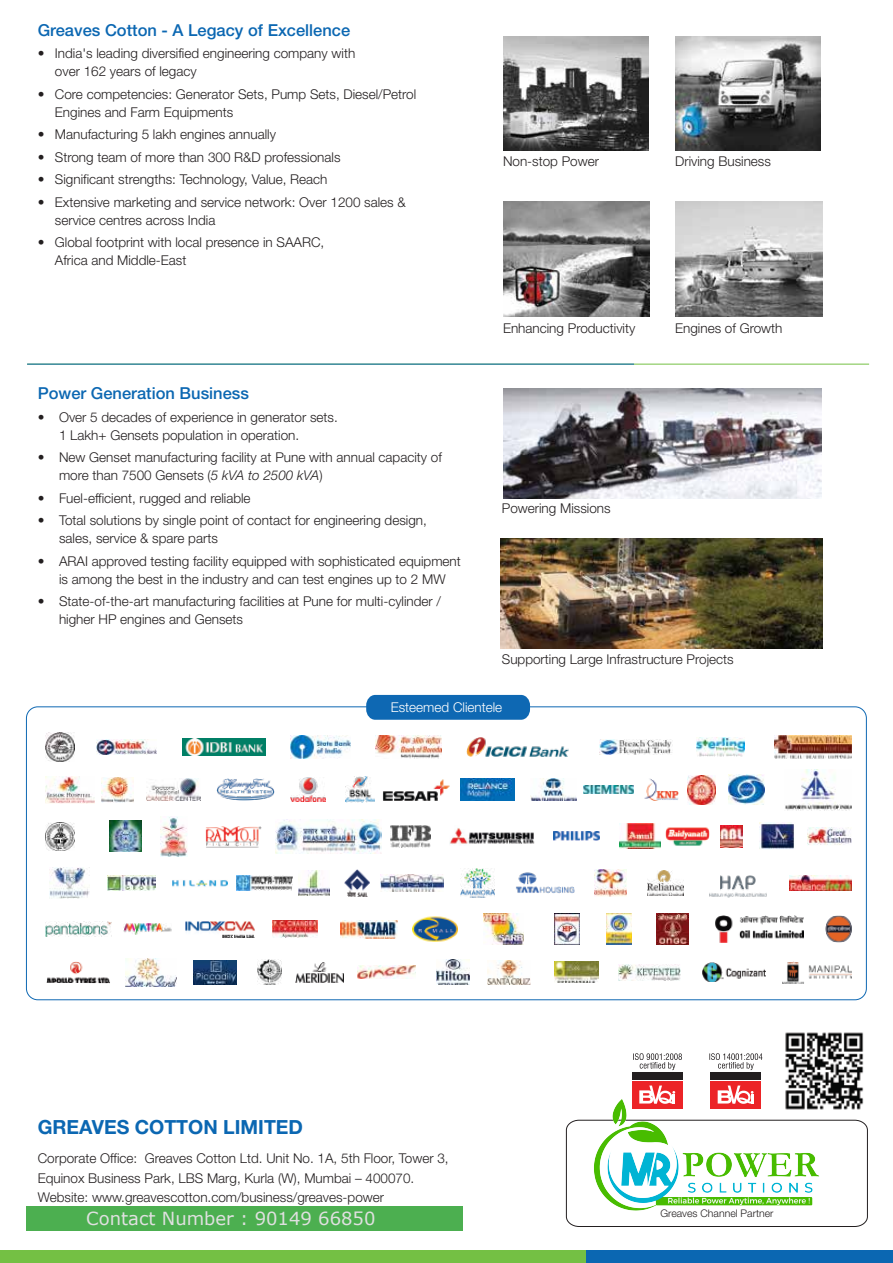
<style>
.page{position:relative;width:893px;height:1263px;background:#fff}
.page>*{position:absolute;margin:0;border:0;box-sizing:border-box;transform-origin:0 0}
.t1{font:19.5px "Helvetica Neue LT 75 Bd";color:#0b67b2}
.t2{font:500 16.5px "Helvetica Neue";color:#0b67b2}
.t3{font:300 13.5px/18px "Helvetica Neue";color:#231f20}
.t4{font:300 13.5px "Helvetica Neue";color:#fff}
.t5{font:300 10.5px "Helvetica Neue";color:#231f20}
.s1{font-family:"Helvetica Neue LT Pro";font-style:italic}
</style>
<div class="page">
<svg style="left:709px;top:1053px;width:53px;height:17px"></svg>
<div style="left:710px;top:1081px;width:51px;height:27px;background:#ec2427"></div>
<div style="left:710px;top:1072px;width:51px;height:8px;background:#231f20"></div>
<svg style="left:633px;top:1053px;width:49px;height:17px"></svg>
<div style="left:632px;top:1081px;width:50px;height:27px;background:#ec2427"></div>
<div style="left:632px;top:1072px;width:50px;height:8px;background:#231f20"></div>
<svg style="left:639px;top:1085px;width:36px;height:13px"></svg>
<svg style="left:718px;top:1085px;width:35px;height:13px"></svg>
<svg style="left:566px;top:1119px;width:302px;height:108px"></svg>
<img style="left:785px;top:1032px;width:79px;height:78px">
<div style="left:366px;top:695px;width:164px;height:25px;background:#0e68b3"></div>
<img style="left:96px;top:739px;width:60px;height:16px">
<img style="left:376px;top:736px;width:66px;height:22px">
<img style="left:182px;top:738px;width:84px;height:18px">
<img style="left:291px;top:735px;width:60px;height:24px">
<img style="left:45px;top:732px;width:30px;height:30px">
<img style="left:466px;top:738px;width:102px;height:18px">
<img style="left:599px;top:739px;width:73px;height:16px">
<img style="left:774px;top:736px;width:78px;height:22px">
<img style="left:697px;top:737px;width:47px;height:19px">
<img style="left:236px;top:876px;width:56px;height:14px">
<img style="left:172px;top:880px;width:55px;height:7px">
<img style="left:721px;top:825px;width:22px;height:22px">
<img style="left:759px;top:823px;width:35px;height:26px">
<img style="left:808px;top:827px;width:44px;height:18px">
<img style="left:49px;top:867px;width:41px;height:31px">
<img style="left:108px;top:875px;width:48px;height:16px">
<img style="left:460px;top:779px;width:55px;height:22px">
<img style="left:530px;top:779px;width:47px;height:22px">
<img style="left:383px;top:779px;width:66px;height:21px">
<img style="left:783px;top:961px;width:69px;height:22px">
<img style="left:583px;top:786px;width:50px;height:8px">
<img style="left:620px;top:824px;width:40px;height:25px">
<img style="left:483px;top:913px;width:40px;height:31px">
<img style="left:555px;top:913px;width:24px;height:32px">
<img style="left:606px;top:913px;width:25px;height:32px">
<img style="left:657px;top:913px;width:31px;height:32px">
<img style="left:715px;top:915px;width:88px;height:27px">
<img style="left:47px;top:961px;width:63px;height:22px">
<img style="left:185px;top:921px;width:70px;height:17px">
<img style="left:340px;top:920px;width:57px;height:18px">
<img style="left:412px;top:916px;width:45px;height:26px">
<img style="left:45px;top:921px;width:66px;height:16px">
<img style="left:273px;top:921px;width:45px;height:16px">
<img style="left:436px;top:960px;width:33px;height:25px">
<img style="left:295px;top:962px;width:48px;height:20px">
<img style="left:357px;top:966px;width:59px;height:13px">
<img style="left:487px;top:960px;width:43px;height:24px">
<img style="left:618px;top:964px;width:63px;height:16px">
<img style="left:703px;top:963px;width:62px;height:19px">
<img style="left:258px;top:960px;width:24px;height:25px">
<img style="left:126px;top:958px;width:50px;height:28px">
<img style="left:194px;top:960px;width:42px;height:24px">
<img style="left:449px;top:828px;width:86px;height:16px">
<img style="left:391px;top:825px;width:40px;height:22px">
<img style="left:825px;top:916px;width:27px;height:26px">
<img style="left:790px;top:876px;width:62px;height:14px">
<img style="left:275px;top:819px;width:106px;height:34px">
<img style="left:554px;top:832px;width:45px;height:9px">
<img style="left:123px;top:924px;width:48px;height:10px">
<img style="left:555px;top:962px;width:44px;height:21px">
<img style="left:45px;top:776px;width:49px;height:27px">
<img style="left:147px;top:779px;width:53px;height:22px">
<img style="left:217px;top:779px;width:57px;height:22px">
<img style="left:102px;top:777px;width:31px;height:25px">
<img style="left:290px;top:778px;width:35px;height:24px">
<img style="left:346px;top:777px;width:28px;height:26px">
<img style="left:516px;top:872px;width:58px;height:22px">
<img style="left:687px;top:775px;width:29px;height:29px">
<img style="left:729px;top:775px;width:35px;height:30px">
<img style="left:785px;top:769px;width:67px;height:41px">
<img style="left:45px;top:822px;width:30px;height:28px">
<img style="left:109px;top:820px;width:33px;height:32px">
<img style="left:161px;top:816px;width:27px;height:40px">
<img style="left:645px;top:779px;width:33px;height:22px">
<img style="left:205px;top:826px;width:56px;height:21px">
<img style="left:345px;top:870px;width:25px;height:26px">
<img style="left:299px;top:870px;width:31px;height:26px">
<img style="left:380px;top:874px;width:64px;height:18px">
<img style="left:460px;top:869px;width:35px;height:28px">
<img style="left:647px;top:870px;width:37px;height:25px">
<img style="left:594px;top:869px;width:33px;height:27px">
<img style="left:666px;top:827px;width:43px;height:19px">
<img style="left:709px;top:875px;width:58px;height:23px">
<hr style="left:27px;top:364px;width:842px;height:1px;background:#75c044">
<hr style="left:27px;top:364px;width:607px;height:1px;background:#1067b2">
<img style="left:503px;top:36px;width:145px;height:115px">
<img style="left:503px;top:202px;width:146px;height:115px">
<img style="left:675px;top:202px;width:147px;height:115px">
<img style="left:675px;top:36px;width:145px;height:115px">
<img style="left:501px;top:538px;width:321px;height:110px">
<img style="left:503px;top:388px;width:318px;height:110px">
<div style="left:0;top:1250px;width:586px;height:13px;background:#74c044"></div>
<div style="left:586px;top:1250px;width:307px;height:13px;background:#0b67b2"></div>
<img style="left:581px;top:1098px;width:250px;height:115px">
<svg style="left:26px;top:1206px;width:437px;height:24px;background:#5bb45e"></svg>
<p class="t2" style="left:38px;top:20px;width:314px">Greaves Cotton - A Legacy of Excellence</p>
<p class="t3" style="left:55px;top:44px;width:302px;text-indent:-17px">• India's leading diversified engineering company with over 162 years of legacy</p>
<p class="t3" style="left:55px;top:85px;width:363px;text-indent:-17px">• Core competencies: Generator Sets, Pump Sets, Diesel/Petrol<br>Engines and Farm Equipments</p>
<p class="t3" style="left:38px;top:125px;width:240px">• Manufacturing 5 lakh engines annually</p>
<p class="t3" style="left:38px;top:148px;width:304px">• Strong team of more than 300 R&amp;D professionals</p>
<p class="t3" style="left:38px;top:170px;width:291px">• Significant strengths: Technology, Value, Reach</p>
<p class="t3" style="left:55px;top:193px;width:352px;text-indent:-17px">• Extensive marketing and service network: Over 1200 sales &amp; service centres across India</p>
<p class="t3" style="left:55px;top:233px;width:271px;text-indent:-17px">• Global footprint with local presence in SAARC,<br>Africa and Middle-East</p>
<p class="t2" style="left:38px;top:383px;width:213px">Power Generation Business</p>
<p class="t3" style="left:59px;top:408px;width:280px;text-indent:-21px">• Over 5 decades of experience in generator sets.<br>1 Lakh+ Gensets population in operation.</p>
<p class="t3" style="left:59px;top:448px;width:384px;text-indent:-21px">• New Genset manufacturing facility at Pune with annual capacity of more than 7500 Gensets (<span class="s1">5 kVA to 2500 kVA</span>)</p>
<p class="t3" style="left:38px;top:489px;width:214px">• Fuel-efficient, rugged and reliable</p>
<p class="t3" style="left:59px;top:511px;width:369px;text-indent:-21px">• Total solutions by single point of contact for engineering design, sales, service &amp; spare parts</p>
<p class="t3" style="left:38px;top:552px;width:425px;text-align:center">• ARAI approved testing facility equipped with sophisticated equipment is among the best in the industry and can test engines up to 2 MW</p>
<p class="t3" style="left:59px;top:592px;width:384px;text-indent:-21px">• State-of-the-art manufacturing facilities at Pune for multi-cylinder / higher HP engines and Gensets</p>
<p class="t3" style="left:503px;top:151px;width:98px">Non-stop Power</p>
<p class="t3" style="left:675px;top:151px;width:97px">Driving Business</p>
<p class="t3" style="left:503px;top:319px;width:134px">Enhancing Productivity</p>
<p class="t3" style="left:675px;top:319px;width:109px">Engines of Growth</p>
<p class="t3" style="left:502px;top:499px;width:110px">Powering Missions</p>
<p class="t3" style="left:502px;top:650px;width:233px">Supporting Large Infrastructure Projects</p>
<p class="t4" style="left:391px;top:699px;width:113px">Esteemed Clientele</p>
<h1 class="t1" style="left:38px;top:1115px;width:267px">GREAVES COTTON LIMITED</h1>
<p class="t3" style="left:38px;top:1148px;width:412px;line-height:19.5px">Corporate Office: Greaves Cotton Ltd. Unit No. 1A, 5th Floor, Tower 3,<br>Equinox Business Park, LBS Marg, Kurla (W), Mumbai – 400070.<br>Website: www.greavescotton.com/business/greaves-power</p>
<p class="t5" style="left:660px;top:1207px;width:115px">Greaves Channel Partner</p>
</div>
